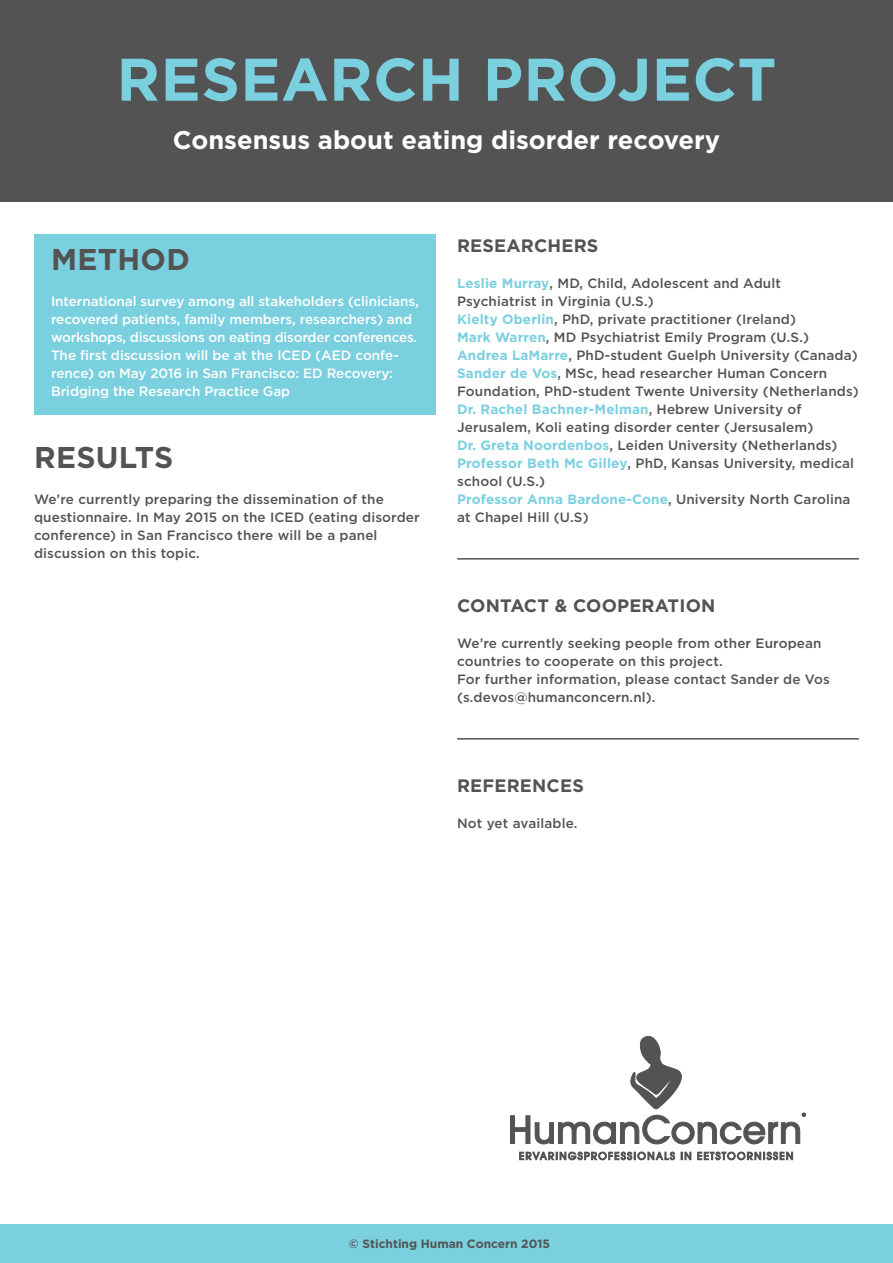
<style>
.page{position:relative;width:893px;height:1263px;background:#fff}
.page>*{position:absolute;margin:0;border:0;box-sizing:border-box;transform-origin:0 0}
.t1{font:700 60px "Gotham";letter-spacing:.01em;color:#7bd0e0}
.t2{font:700 30px "Gotham";letter-spacing:.01em;color:#535353}
.t3{font:700 25.5px "Gotham";letter-spacing:-.005em;color:#fff}
.t4{font:700 18px "Gotham";letter-spacing:.01em;color:#535353}
.t5{font:500 13.5px/18px "Gotham";letter-spacing:.01em;color:#535353}
.t6{font:500 13.5px/18px "Gotham";letter-spacing:-.005em;color:#fff}
.t7{font:700 12px "Gotham";color:#535353}
.s1{font-weight:700;color:#7bd0e0}
</style>
<div class="page">
<div style="left:0;top:1224px;width:893px;height:39px;background:#7bd0e0"></div>
<div style="left:34px;top:234px;width:402px;height:180px;background:#7bd0e0"></div>
<hr style="left:457px;top:558px;width:402px;height:2px;background:#535353">
<hr style="left:457px;top:738px;width:402px;height:2px;background:#535353">
<div style="left:0;top:0;width:893px;height:202px;background:#535353"></div>
<svg style="left:519px;top:1152px;width:156px;height:8px"></svg>
<svg style="left:681px;top:1152px;width:10px;height:8px"></svg>
<svg style="left:697px;top:1152px;width:96px;height:8px"></svg>
<svg style="left:510px;top:1036px;width:296px;height:108px"></svg>
<h1 class="t1" style="left:117px;top:40px;width:661px">Research project</h1>
<h3 class="t3" style="left:173px;top:123px;width:549px">Consensus about eating disorder recovery</h3>
<h2 class="t2" style="left:51px;top:239px;width:140px">M ethod</h2>
<p class="t6" style="left:51px;top:292px;width:369px">International survey among all stakeholders (clinicians, recovered patients, family members, researchers) and workshops, discussions on eating disorder conferences.<br>The first discussion will be at the ICED (AED confe&shy;rence) on May 2016 in San Francisco: ED Recovery:<br>Bridging the Research Practice Gap</p>
<h2 class="t2" style="left:34px;top:437px;width:141px">Results</h2>
<p class="t5" style="left:34px;top:490px;width:387px">We’re currently preparing the dissemination of the questionnaire. In May 2015 on the ICED (eating disorder conference) in San Francisco there will be a panel discussion on this topic.</p>
<h3 class="t4" style="left:457px;top:234px;width:143px">Researchers</h3>
<p class="t5" style="left:457px;top:274px;width:403px"><span class="s1">Leslie M urray</span>, MD, Child, Adolescent and Adult Psychiatrist in Virginia (U.S.)<br><span class="s1">Kielty Oberlin</span>, PhD, private practitioner (Ireland)<br><span class="s1">Mark Warren</span>, MD Psychiatrist Emily Program (U.S.)<br><span class="s1">Andrea LaMarre</span>, PhD-student Guelph University (Canada)<br><span class="s1">Sander de Vos</span>, MSc, head researcher Human Concern Foundation, PhD-student Twente University (Netherlands)<br><span class="s1">Dr. Rachel Bachner-Melman</span>, Hebrew University of Jerusalem, Koli eating disorder center (Jersusalem)<br><span class="s1">Dr. Greta Noordenbos</span>, Leiden University (Netherlands)<br><span class="s1">Professor Beth Mc Gilley</span>, PhD, Kansas University, medical school (U.S.)<br><span class="s1">Professor Anna Bardone-Cone</span>, University North Carolina at Chapel Hill (U.S)</p>
<h3 class="t4" style="left:457px;top:594px;width:260px">Contact &amp; cooperation</h3>
<p class="t5" style="left:457px;top:634px;width:374px">We’re currently seeking people from other European countries to cooperate on this project.<br>For further information, please contact Sander de Vos (s.devos@humanconcern.nl).</p>
<h3 class="t4" style="left:457px;top:774px;width:128px">References</h3>
<p class="t5" style="left:457px;top:814px;width:122px">Not yet available.</p>
<p class="t7" style="left:349px;top:1236px;width:203px">© Stichting H uman Concern 2015</p>
</div>
